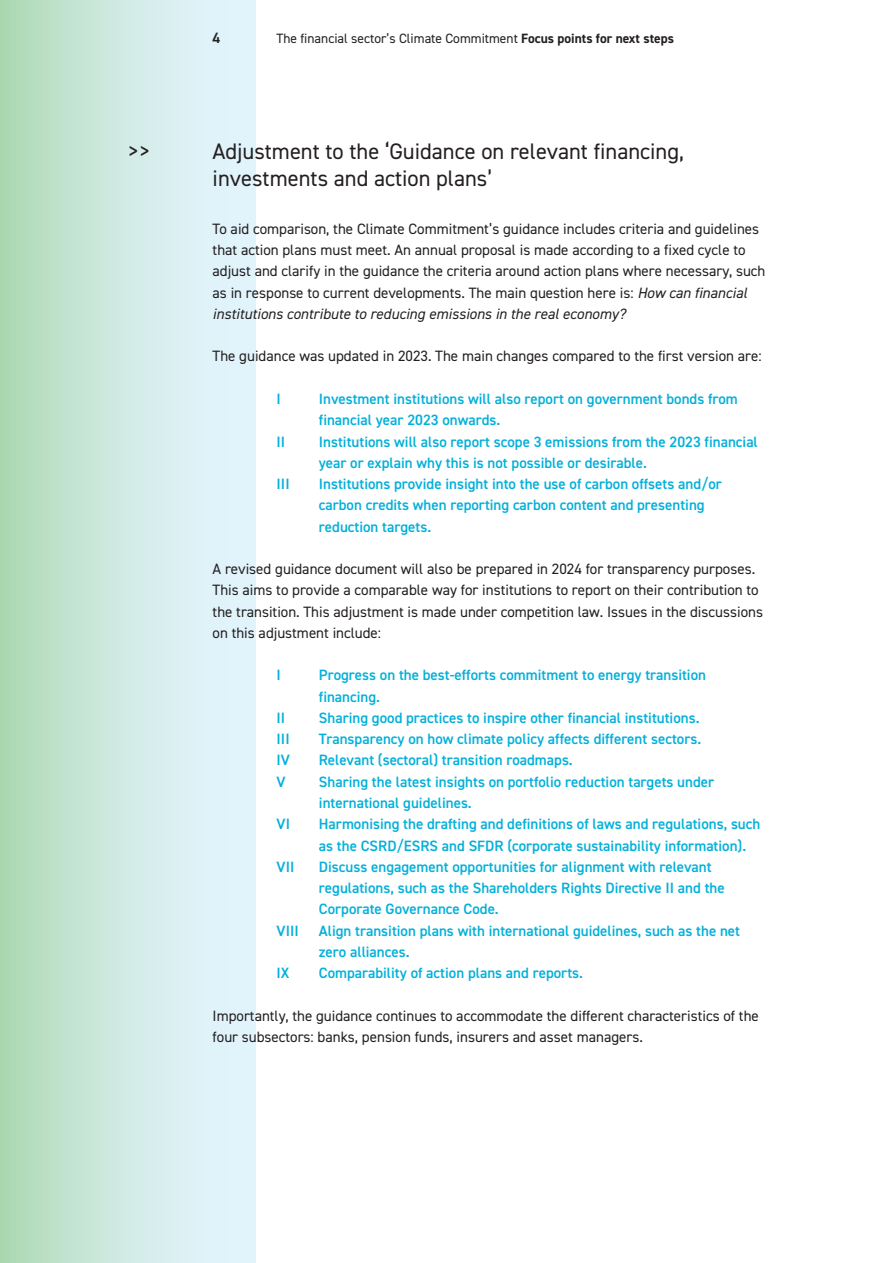
<style>
.page{position:relative;width:893px;height:1263px;background:#fff}
.page>*{position:absolute;margin:0;border:0;box-sizing:border-box;transform-origin:0 0}
.Kopje{font:22.5px/27px "DIN2014";color:#231f20}
.Punten{font:600 15px/21.3px "DIN2014";color:#03b0da}
.Platte_tekst{font:15px/21.3px "DIN2014";color:#231f20}
.Platte_tekst-2{font:600 15px "DIN2014";color:#231f20}
.t1{font:13.5px "DIN2014";color:#231f20}
.s1{font-weight:700}
.s2{font-style:italic}
</style>
<div class="page">
<div style="left:0;top:0;width:255px;height:1263px;background:linear-gradient(to right,#b1dab8,#ebf8ff)"></div>
<p class="Kopje" style="left:128px;top:138px;width:24px">&gt;&gt;</p>
<p class="Platte_tekst-2" style="left:213px;top:27px;width:9px">4</p>
<p class="t1" style="left:276px;top:29px;width:399px">The financial sector’s Climate Commitment <span class="s1">Focus points for next steps</span></p>
<p class="Kopje" style="left:213px;top:138px;width:473px">Adjustment to the ‘Guidance on relevant financing, investments and action plans’</p>
<p class="Platte_tekst" style="left:213px;top:218px;width:554px">To aid comparison, the Climate Commitment’s guidance includes criteria and guidelines that action plans must meet. An annual proposal is made according to a fixed cycle to adjust and clarify in the guidance the criteria around action plans where necessary, such as in response to current developments. The main question here is: <span class="s2">How can financial institutions contribute to reducing emissions in the real economy?</span></p>
<p class="Platte_tekst" style="left:213px;top:345px;width:550px">The guidance was updated in 2023. The main changes compared to the first version are:</p>
<p class="Punten" style="left:276px;top:388px;width:6px">I</p>
<p class="Punten" style="left:319px;top:388px;width:420px">Investment institutions will also report on government bonds from financial year 2023 onwards.</p>
<p class="Punten" style="left:276px;top:430px;width:10px">II</p>
<p class="Punten" style="left:319px;top:430px;width:440px">Institutions will also report scope 3 emissions from the 2023 financial year or explain why this is not possible or desirable.</p>
<p class="Punten" style="left:276px;top:473px;width:15px">III</p>
<p class="Punten" style="left:319px;top:473px;width:404px">Institutions provide insight into the use of carbon offsets and/or carbon credits when reporting carbon content and presenting reduction targets.</p>
<p class="Platte_tekst" style="left:213px;top:558px;width:552px">A revised guidance document will also be prepared in 2024 for transparency purposes.<br>This aims to provide a comparable way for institutions to report on their contribution to the transition. This adjustment is made under competition law. Issues in the discussions on this adjustment include:</p>
<p class="Punten" style="left:276px;top:664px;width:6px">I</p>
<p class="Punten" style="left:319px;top:664px;width:389px">Progress on the best-efforts commitment to energy transition financing.</p>
<p class="Punten" style="left:276px;top:707px;width:10px">II</p>
<p class="Punten" style="left:319px;top:707px;width:382px">Sharing good practices to inspire other financial institutions.</p>
<p class="Punten" style="left:276px;top:728px;width:15px">III</p>
<p class="Punten" style="left:319px;top:728px;width:384px">Transparency on how climate policy affects different sectors.</p>
<p class="Punten" style="left:276px;top:749px;width:15px">IV</p>
<p class="Punten" style="left:319px;top:749px;width:255px">Relevant (sectoral) transition roadmaps.</p>
<p class="Punten" style="left:276px;top:770px;width:11px">V</p>
<p class="Punten" style="left:319px;top:770px;width:397px">Sharing the latest insights on portfolio reduction targets under international guidelines.</p>
<p class="Punten" style="left:276px;top:813px;width:15px">VI</p>
<p class="Punten" style="left:319px;top:813px;width:443px">Harmonising the drafting and definitions of laws and regulations, such as the CSRD/ESRS and SFDR (corporate sustainability information).</p>
<p class="Punten" style="left:276px;top:855px;width:20px">VII</p>
<p class="Punten" style="left:319px;top:855px;width:407px">Discuss engagement opportunities for alignment with relevant regulations, such as the Shareholders Rights Directive II and the<br>Corporate Governance Code.</p>
<p class="Punten" style="left:276px;top:919px;width:24px">VIII</p>
<p class="Punten" style="left:319px;top:919px;width:423px">Align transition plans with international guidelines, such as the net zero alliances.</p>
<p class="Punten" style="left:276px;top:962px;width:15px">IX</p>
<p class="Punten" style="left:319px;top:962px;width:266px">Comparability of action plans and reports.</p>
<p class="Platte_tekst" style="left:213px;top:1004px;width:548px">Importantly, the guidance continues to accommodate the different characteristics of the four subsectors: banks, pension funds, insurers and asset managers.</p>
</div>
